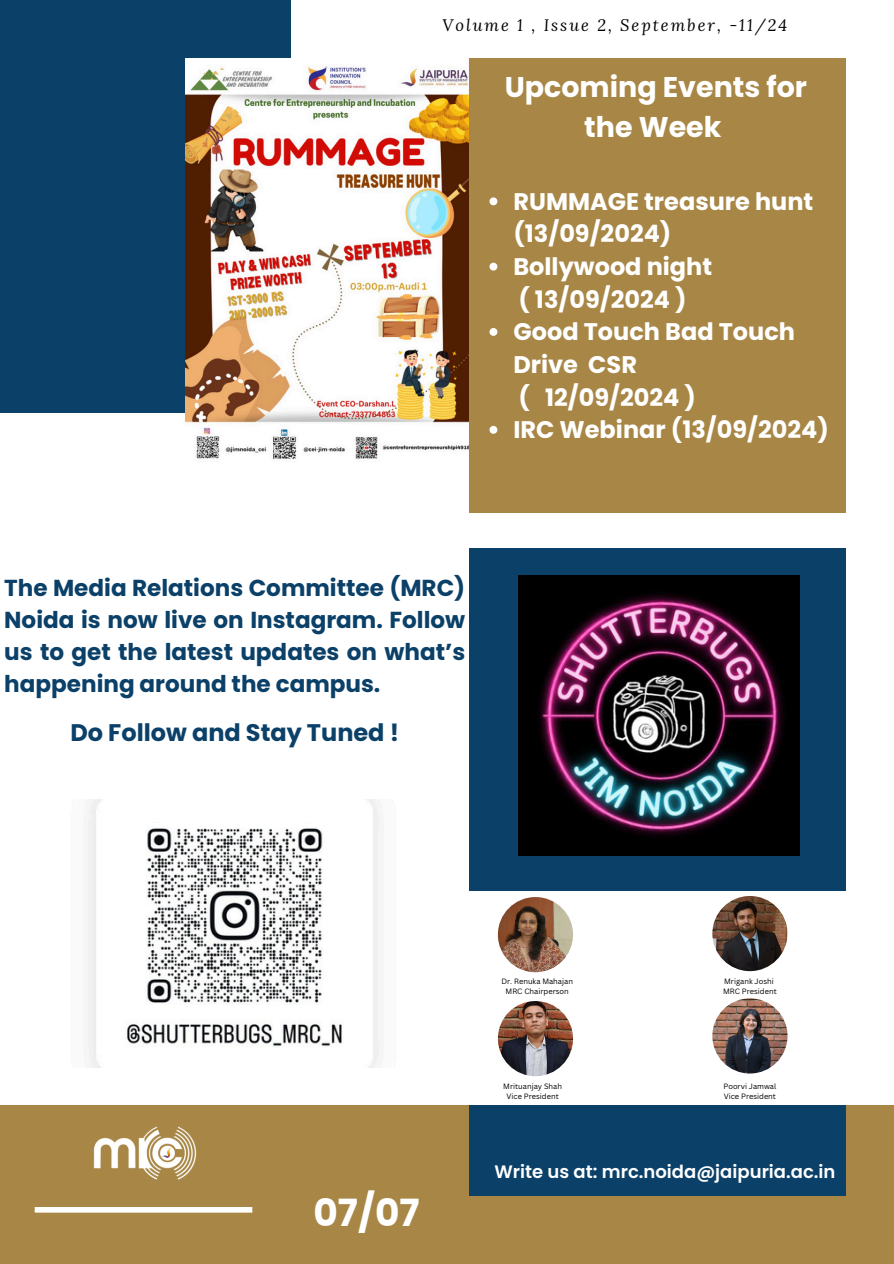
<style>
.page{position:relative;width:894px;height:1264px;background:#fff}
.page>*{position:absolute;margin:0;border:0;box-sizing:border-box;transform-origin:0 0}
.t1{font:700 37.5px "Poppins";color:#fff}
.t2{font:700 28.5px/39.3px "Poppins";color:#fff;text-align:center}
.t3{font:700 24px/32.7px "Poppins";color:#fff}
.t4{font:700 24px "Poppins";color:#0b4068}
.t5{font:700 23.1px/32px "Poppins";color:#0b4068;text-align:justify}
.t6{font:600 18px "Poppins";color:#fff}
.t7{font:italic 16.5px "Lora";letter-spacing:.12em;color:#000}
.t8{font:7.5px "Canva Sans";color:#000}
</style>
<div class="page">
<div style="left:468px;top:58px;width:377px;height:455px;background:#a88746"></div>
<div style="left:0;top:0;width:290px;height:413px;background:#0b4068"></div>
<div style="left:0;top:1104px;width:893px;height:159px;background:#a88746"></div>
<div style="left:468px;top:548px;width:377px;height:648px;background:#0b4068"></div>
<img style="left:518px;top:575px;width:280px;height:280px">
<div style="left:35px;top:1206px;width:217px;height:6px;background:#fff"></div>
<img style="left:79px;top:1104px;width:129px;height:109px">
<img style="left:88px;top:799px;width:292px;height:268px">
<div style="left:468px;top:891px;width:377px;height:213px;background:#fff"></div>
<svg style="left:489px;top:197px;width:8px;height:8px"></svg>
<svg style="left:489px;top:263px;width:8px;height:7px"></svg>
<svg style="left:489px;top:328px;width:8px;height:8px"></svg>
<svg style="left:489px;top:426px;width:8px;height:8px"></svg>
<img style="left:497px;top:897px;width:76px;height:75px;border-radius:50%">
<img style="left:497px;top:1001px;width:76px;height:75px;border-radius:50%">
<img style="left:712px;top:896px;width:75px;height:75px;border-radius:50%">
<img style="left:712px;top:998px;width:75px;height:75px;border-radius:50%">
<img style="left:185px;top:59px;width:283px;height:400px">
<p class="t7" style="left:442px;top:14px;width:346px">Volume 1 , Issue 2, September, -11/24</p>
<p class="t2" style="left:504px;top:68px;width:304px">Upcoming Events for the Week</p>
<p class="t3" style="left:513px;top:185px;width:301px">RUMMAGE treasure hunt (13/09/2024)</p>
<p class="t3" style="left:513px;top:250px;width:200px">Bollywood night</p>
<p class="t3" style="left:518px;top:283px;width:170px">( 13/09/2024 )</p>
<h3 class="t3" style="left:513px;top:315px;width:283px">Good Touch Bad Touch<br>Drive CSR</h3>
<p class="t3" style="left:518px;top:381px;width:179px">( 12/09/2024 )</p>
<h3 class="t3" style="left:513px;top:413px;width:317px">IRC Webinar (13/09/2024)</h3>
<p class="t5" style="left:4px;top:572px;width:462px">The Media Relations Committee (MRC)<br>Noida is now live on Instagram. Follow us to get the latest updates on what’s happening around the campus.</p>
<p class="t4" style="left:70px;top:715px;width:330px">Do Follow and Stay Tuned !</p>
<p class="t1" style="left:313px;top:1186px;width:107px">07/07</p>
<p class="t8" style="left:501px;top:975px;width:73px">Dr. Renuka Mahajan</p>
<p class="t8" style="left:505px;top:985px;width:65px">MRC Chairperson</p>
<h5 class="t8" style="left:503px;top:1080px;width:60px">Mrituanjay Shah</h5>
<h3 class="t8" style="left:506px;top:1090px;width:54px">Vice President</h3>
<p class="t8" style="left:724px;top:975px;width:51px">Mrigank Joshi</p>
<h1 class="t8" style="left:722px;top:985px;width:55px">MRC President</h1>
<h3 class="t8" style="left:723px;top:1080px;width:54px">Poorvi Jamwal</h3>
<p class="t8" style="left:723px;top:1090px;width:54px">Vice President</p>
<p class="t6" style="left:494px;top:1158px;width:342px">Write us at: mrc.noida@jaipuria.ac.in</p>
</div>
